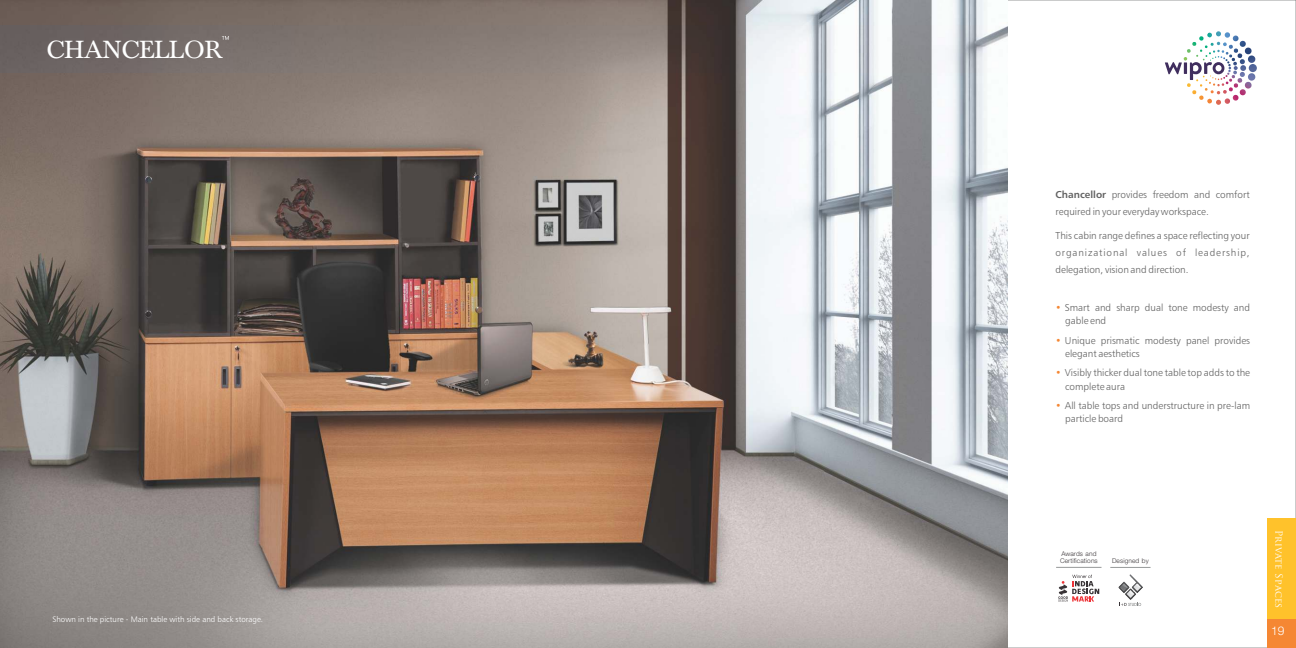
<style>
.page{position:relative;width:1296px;height:648px;background:#fff}
.page>*{position:absolute;margin:0;border:0;box-sizing:border-box;transform-origin:0 0}
.t1{font:25.8px "Baskerville";color:#fff}
.t2{font:300 12px "Helvetica Neue";color:#fff}
.t3{font:10px/16.8px "Humanist 777 BT Light B";color:#616161}
.t4{font:9.7px "Trajan Pro";letter-spacing:.02em;color:#fff}
.t5{font:8px "Humanist 777 BT Light B";color:#fff}
.t6{font:300 6.5px/7.7px "Helvetica Neue LT";letter-spacing:.015em;color:#383336}
.s1{font-family:"Humanist 777 BT Bold B"}
.s2{font-family:"Humanist 777 BT Bold B";color:#f58733}
</style>
<div class="page">
<img style="left:0;top:0;width:1008px;height:648px">
<img style="left:1118px;top:575px;width:25px;height:25px">
<svg style="left:1121px;top:603px;width:20px;height:3px"></svg>
<svg style="left:1110px;top:567px;width:41px;height:1px"></svg>
<svg style="left:1058px;top:575px;width:41px;height:27px"></svg>
<svg style="left:1056px;top:567px;width:46px;height:1px"></svg>
<svg style="left:0;top:25px;width:1008px;height:48px;background:#918b88"></svg>
<svg style="left:222px;top:36px;width:7px;height:4px"></svg>
<div style="left:1268px;top:518px;width:28px;height:130px;background:#ffc22b"></div>
<div style="left:1268px;top:620px;width:28px;height:28px;background:#f58733"></div>
<svg style="left:1165px;top:62px;width:59px;height:13px"></svg>
<img style="left:1187px;top:75px;width:59px;height:30px">
<h1 class="t1" style="left:46px;top:40px;width:177px">CHANCELLOR</h1>
<p class="t5" style="left:52px;top:616px;width:212px">Shown in the picture - Main table with side and back storage.</p>
<p class="t3" style="left:1056px;top:187px;width:196px"><span class="s1">Chancellor</span> provides freedom and comfort required in your everyday workspace.</p>
<p class="t3" style="left:1056px;top:228px;width:196px;text-align:justify">This cabin range defines a space reflecting your organizational values of leadership, delegation, vision and direction.</p>
<p class="t3" style="left:1056px;top:300px;width:196px"><span class="s2">•</span> Smart and sharp dual tone modesty and</p>
<p class="t3" style="left:1056px;top:333px;width:196px"><span class="s2">•</span> Unique prismatic modesty panel provides</p>
<p class="t3" style="left:1056px;top:365px;width:196px"><span class="s2">•</span> Visibly thicker dual tone table top adds to the</p>
<p class="t3" style="left:1056px;top:398px;width:196px"><span class="s2">•</span> All table tops and understructure in pre-lam</p>
<p class="t3" style="left:1065px;top:313px;width:43px">gable end</p>
<p class="t3" style="left:1065px;top:346px;width:76px">elegant aesthetics</p>
<p class="t3" style="left:1065px;top:379px;width:61px">complete aura</p>
<p class="t3" style="left:1065px;top:411px;width:59px">particle board</p>
<p class="t6" style="left:1060px;top:550px;width:39px">Awards and<br>Certifications</p>
<p class="t6" style="left:1112px;top:558px;width:38px">Designed by</p>
<p class="t4" style="left:1283px;top:530px;width:80px;rotate:90deg">Private Spaces</p>
<p class="t2" style="left:1271px;top:626px;width:15px">19</p>
</div>
